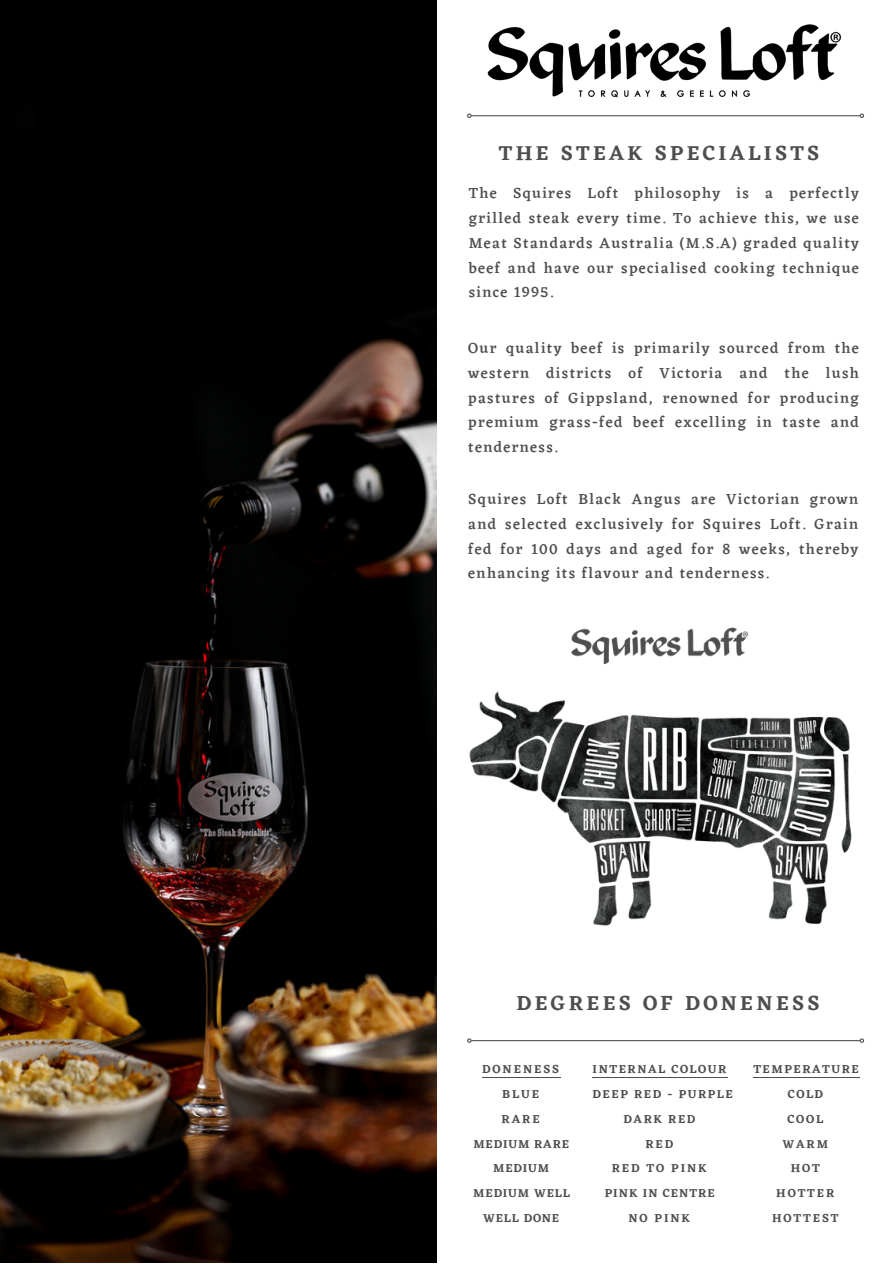
<style>
.page{position:relative;width:893px;height:1264px;background:#fff}
.page>*{position:absolute;margin:0;border:0;box-sizing:border-box;transform-origin:0 0}
.t1{font:600 21px "Eczar";letter-spacing:.155em;color:#4d4f4d}
.t2{font:500 15px/24.8px "Eczar";letter-spacing:.09em;color:#4d4f4d;text-align:justify}
.t3{font:600 12px/24.8px "Eczar";letter-spacing:.125em;color:#4d4f4d;text-align:center}
.t4{font:600 12px/24.8px "Eczar";letter-spacing:.155em;color:#4d4f4d;text-align:center}
.t5{font:600 12px/24.8px "Eczar";letter-spacing:.065em;color:#4d4f4d;text-align:center}
.t6{font:600 12px "Eczar";letter-spacing:.08em;color:#4d4f4d}
</style>
<div class="page">
<img style="left:0;top:0;width:436px;height:1262px">
<img style="left:469px;top:691px;width:383px;height:235px">
<img style="left:571px;top:627px;width:178px;height:38px">
<hr style="left:471px;top:115px;width:388px;height:1px;background:#4d4f4d">
<svg style="left:467px;top:113px;width:5px;height:5px"></svg>
<svg style="left:859px;top:113px;width:5px;height:5px"></svg>
<hr style="left:482px;top:1076px;width:79px;height:1px;background:#4d4f4d">
<hr style="left:592px;top:1076px;width:135px;height:1px;background:#4d4f4d">
<hr style="left:752px;top:1076px;width:107px;height:1px;background:#4d4f4d">
<hr style="left:471px;top:1040px;width:388px;height:1px;background:#4d4f4d">
<svg style="left:467px;top:1038px;width:5px;height:5px"></svg>
<svg style="left:859px;top:1038px;width:5px;height:5px"></svg>
<img style="left:487px;top:24px;width:355px;height:74px">
<p class="t1" style="left:499px;top:140px;width:322px">THE STEAK SPECIALISTS</p>
<p class="t2" style="left:468px;top:181px;width:391px">The Squires Loft philosophy is a perfectly grilled steak every time. To achieve this, we use Meat Standards Australia (M.S.A) graded quality beef and have our specialised cooking technique since 1995.</p>
<p class="t2" style="left:468px;top:335px;width:392px">Our quality beef is primarily sourced from the western districts of Victoria and the lush pastures of Gippsland, renowned for producing premium grass-fed beef excelling in taste and tenderness.</p>
<p class="t2" style="left:468px;top:486px;width:391px">Squires Loft Black Angus are Victorian grown and selected exclusively for Squires Loft. Grain fed for 100 days and aged for 8 weeks, thereby enhancing its flavour and tenderness.</p>
<p class="t1" style="left:516px;top:990px;width:304px">DEGREES OF DONENESS</p>
<p class="t4" style="left:482px;top:1056px;width:78px">DONENESS<br>BLUE</p>
<p class="t3" style="left:501px;top:1106px;width:40px">RARE</p>
<p class="t5" style="left:473px;top:1131px;width:98px">MEDIUM RARE<br>MEDIUM<br>MEDIUM WELL<br>WELL DONE</p>
<p class="t3" style="left:592px;top:1056px;width:142px">INTERNAL COLOUR<br>DEEP RED - PURPLE<br>DARK RED</p>
<p class="t3" style="left:645px;top:1131px;width:29px">RED</p>
<p class="t4" style="left:611px;top:1155px;width:96px">RED TO PINK</p>
<p class="t6" style="left:604px;top:1185px;width:111px">PINK IN CENTRE</p>
<p class="t3" style="left:628px;top:1205px;width:63px">NO PINK</p>
<p class="t3" style="left:753px;top:1056px;width:107px">TEMPERATURE<br>COLD</p>
<p class="t3" style="left:787px;top:1106px;width:37px">COOL</p>
<p class="t3" style="left:782px;top:1131px;width:47px">WARM</p>
<p class="t3" style="left:790px;top:1155px;width:31px">HOT</p>
<p class="t4" style="left:772px;top:1180px;width:68px">HOTTER<br>HOTTEST</p>
</div>
